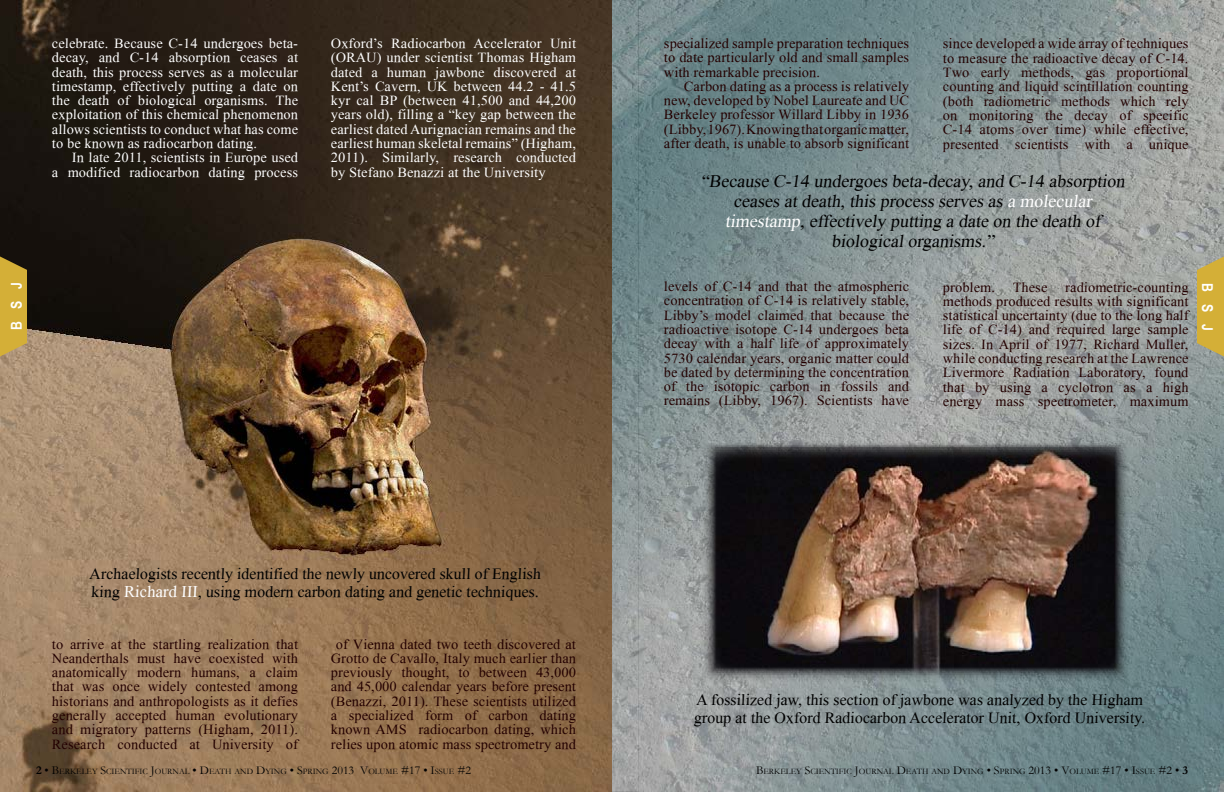
<style>
.page{position:relative;width:1224px;height:792px;background:#fff}
.page>*{position:absolute;margin:0;border:0;box-sizing:border-box;transform-origin:0 0}
.t1{font:18px/20px "Mongolian Baiti";color:#000;text-align:center}
.t2{font:16px/18px "Mongolian Baiti";color:#000}
.t3{font:700 15px "Arial Narrow";letter-spacing:.79em;color:#fffffe}
.t4{font:14.2px/14.3px "Mongolian Baiti";letter-spacing:.01em;color:#230000;text-align:justify}
.t5{font:14.2px/14.3px "Mongolian Baiti";letter-spacing:.01em;color:#fff;text-align:justify}
.t6{font:8.4px "Garamond";color:#000}
.s1{color:#fff}
.s2{font-size:16.6px;color:#fff}
.s3{font-weight:700;font-size:12px}
.s4{font-size:12px}
</style>
<div class="page">
<img style="left:0;top:0;width:1224px;height:792px">
<img style="left:699px;top:440px;width:433px;height:244px">
<svg style="left:1197px;top:252px;width:27px;height:109px;background:#c8ac4c"></svg>
<svg style="left:0;top:252px;width:27px;height:109px;background:#bc9c39"></svg>
<p class="t5" style="left:52px;top:36px;width:248px">celebrate. Because C-14 undergoes beta&shy;decay, and C-14 absorption ceases at death, this process serves as a molecular timestamp, effectively putting a date on the death of biological organisms. The exploitation of this chemical phenomenon allows scientists to conduct what has come to be known as radiocarbon dating.</p>
<p class="t5" style="left:52px;top:151px;width:248px;text-align:right">In late 2011, scientists in Europe used<br>a modified radiocarbon dating process</p>
<p class="t5" style="left:331px;top:36px;width:247px">Oxford’s Radiocarbon Accelerator Unit (ORAU) under scientist Thomas Higham dated a human jawbone discovered at Kent’s Cavern, UK between 44.2 - 41.5 kyr cal BP (between 41,500 and 44,200 years old), filling a “key gap between the earliest dated Aurignacian remains and the earliest human skeletal remains” (Higham, 2011). Similarly, research conducted by Stefano Benazzi at the University</p>
<p class="t3" style="left:5px;top:330px;width:49px;rotate:-90deg">BSJ</p>
<p class="t4" style="left:664px;top:36px;width:247px">specialized sample preparation techniques to date particularly old and small samples with remarkable precision.</p>
<p class="t4" style="left:664px;top:79px;width:247px;text-indent:20px">Carbon dating as a process is relatively new, developed by Nobel Laureate and UC Berkeley professor Willard Libby in 1936 (Libby, 1967). Knowing that organic matter, after death, is unable to absorb significant</p>
<p class="t4" style="left:943px;top:37px;width:247px">since developed a wide array of techniques to measure the radioactive decay of C-14.<br>Two early methods, gas proportional counting and liquid scintillation counting (both radiometric methods which rely on monitoring the decay of specific C-14 atoms over time) while effective, presented scientists with a unique</p>
<p class="t1" style="left:701px;top:171px;width:428px">“Because C-14 undergoes beta-decay, and C-14 absorption ceases at death, this process serves as <span class="s1">a molecular timestamp</span>, effectively putting a date on the death of biological organisms.”</p>
<p class="t4" style="left:664px;top:279px;width:247px">levels of C-14 and that the atmospheric concentration of C-14 is relatively stable, Libby’s model claimed that because the radioactive isotope C-14 undergoes beta decay with a half life of approximately 5730 calendar years, organic matter could be dated by determining the concentration of the isotopic carbon in fossils and remains (Libby, 1967). Scientists have</p>
<p class="t4" style="left:943px;top:280px;width:247px">problem. These radiometric-counting methods produced results with significant statistical uncertainty (due to the long half life of C-14) and required large sample sizes. In April of 1977, Richard Muller, while conducting research at the Lawrence Livermore Radiation Laboratory, found that by using a cyclotron as a high energy mass spectrometer, maximum</p>
<p class="t3" style="left:1219px;top:283px;width:49px;rotate:90deg">BSJ</p>
<p class="t2" style="left:89px;top:565px;width:454px">Archaelogists recently identified the newly uncovered skull of English king <span class="s2">Richard III</span>, using modern carbon dating and genetic techniques.</p>
<p class="t4" style="left:52px;top:637px;width:248px">to arrive at the startling realization that Neanderthals must have coexisted with anatomically modern humans, a claim that was once widely contested among historians and anthropologists as it defies generally accepted human evolutionary and migratory patterns (Higham, 2011).<br>Research conducted at University of</p>
<p class="t4" style="left:331px;top:637px;width:247px;text-align:center">of Vienna dated two teeth discovered at Grotto de Cavallo, Italy much earlier than previously thought, to between 43,000 and 45,000 calendar years before present (Benazzi, 2011). These scientists utilized a specialized form of carbon dating known AMS radiocarbon dating, which relies upon atomic mass spectrometry and</p>
<p class="t2" style="left:694px;top:691px;width:454px">A fossilized jaw, this section of jawbone was analyzed by the Higham group at the Oxford Radiocarbon Accelerator Unit, Oxford University.</p>
<p class="t6" style="left:36px;top:766px;width:436px"><span class="s3">2</span> <span class="s4">• B</span>ERKELEY <span class="s4">S</span>CIENTIFIC <span class="s4">J</span>OURNAL <span class="s4">• D</span>EATH AND <span class="s4">D</span>YING <span class="s4">• S</span>PRING <span class="s4">2013 V</span>OLUME <span class="s4">#17 • I</span>SSUE <span class="s4">#2</span></p>
<p class="t6" style="left:756px;top:766px;width:433px"><span class="s4">B</span>ERKELEY <span class="s4">S</span>CIENTIFIC <span class="s4">J</span>OURNAL <span class="s4">D</span>EATH AND <span class="s4">D</span>YING <span class="s4">• S</span>PRING <span class="s4">2013 • V</span>OLUME <span class="s4">#17 • I</span>SSUE <span class="s4">#2 •</span> <span class="s3">3</span></p>
</div>
